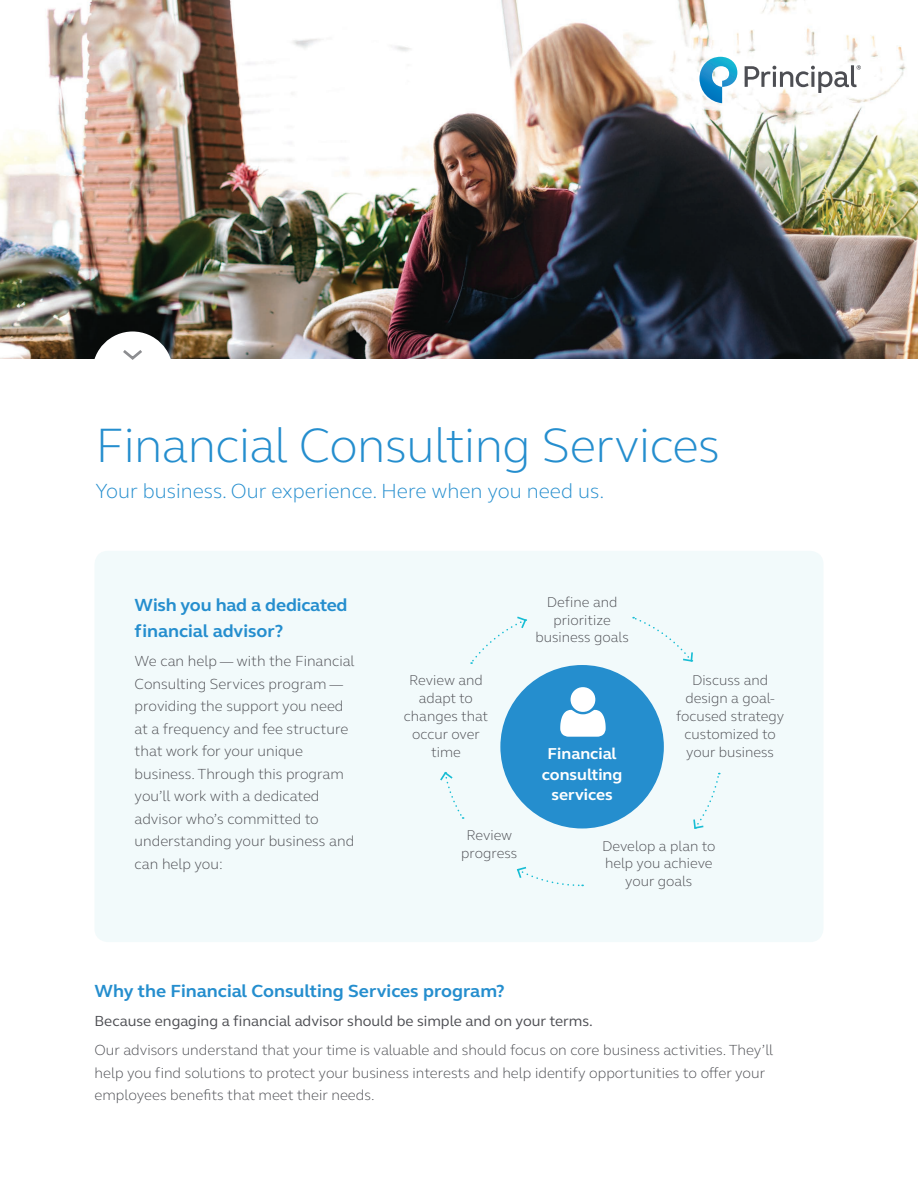
<style>
.page{position:relative;width:918px;height:1188px;background:#fff}
.page>*{position:absolute;margin:0;border:0;box-sizing:border-box;transform-origin:0 0}
.t1{font:300 49.5px "FS Elliot Pro";letter-spacing:-.01em;color:#258ece}
.t2{font:300 21px "FS Elliot Pro";color:#258ece}
.t3{font:700 18px/25.5px "FS Elliot Pro";color:#258ece}
.t4{font:700 16.2px/20.2px "FS Elliot Pro";color:#fff;text-align:center}
.t5{font:300 15px/22.5px "FS Elliot Pro";color:#4d4e53}
.t6{font:15px "FS Elliot Pro";color:#4d4e53}
.t7{font:300 14.55px/17.9px "FS Elliot Pro";color:#4d4e53;text-align:center}
</style>
<div class="page">
<div style="left:94px;top:551px;width:730px;height:391px;background:#f2fafb;border-radius:14px"></div>
<img style="left:0;top:0;width:918px;height:358px">
<div style="left:93px;top:331px;width:80px;height:81px;background:#fff;border-radius:50%"></div>
<svg style="left:123px;top:350px;width:19px;height:10px"></svg>
<svg style="left:699px;top:57px;width:38px;height:46px"></svg>
<svg style="left:745px;top:65px;width:116px;height:28px"></svg>
<div style="left:500px;top:665px;width:164px;height:163px;background:#258ece;border-radius:50%"></div>
<svg style="left:470px;top:616px;width:57px;height:48px"></svg>
<svg style="left:633px;top:616px;width:61px;height:46px"></svg>
<svg style="left:440px;top:771px;width:24px;height:48px"></svg>
<svg style="left:693px;top:773px;width:27px;height:56px"></svg>
<svg style="left:516px;top:866px;width:67px;height:21px"></svg>
<svg style="left:560px;top:687px;width:46px;height:50px"></svg>
<h1 class="t1" style="left:96px;top:412px;width:626px">Financial Consulting Services</h1>
<h2 class="t2" style="left:96px;top:476px;width:510px">Your business. Our experience. Here when you need us.</h2>
<p class="t3" style="left:135px;top:592px;width:214px">Wish you had a dedicated financial advisor?</p>
<p class="t5" style="left:135px;top:649px;width:221px">We can help — with the Financial<br>Consulting Services program — providing the support you need at a frequency and fee structure that work for your unique business. Through this program you’ll work with a dedicated advisor who’s committed to understanding your business and can help you:</p>
<p class="t7" style="left:404px;top:671px;width:86px">Review and adapt to changes that occur over time</p>
<p class="t7" style="left:461px;top:826px;width:58px">Review progress</p>
<p class="t7" style="left:535px;top:592px;width:95px">Define and prioritize business goals</p>
<p class="t4" style="left:542px;top:744px;width:82px">Financial consulting services</p>
<p class="t7" style="left:676px;top:671px;width:110px">Discuss and design a goal&shy;focused strategy customized to your business</p>
<p class="t7" style="left:602px;top:836px;width:115px">Develop a plan to help you achieve your goals</p>
<p class="t3" style="left:94px;top:977px;width:412px">Why the Financial Consulting Services program?</p>
<p class="t6" style="left:94px;top:1011px;width:500px">Because engaging a financial advisor should be simple and on your terms.</p>
<p class="t5" style="left:94px;top:1038px;width:680px">Our advisors understand that your time is valuable and should focus on core business activities. They’ll help you find solutions to protect your business interests and help identify opportunities to offer your employees benefits that meet their needs.</p>
</div>
